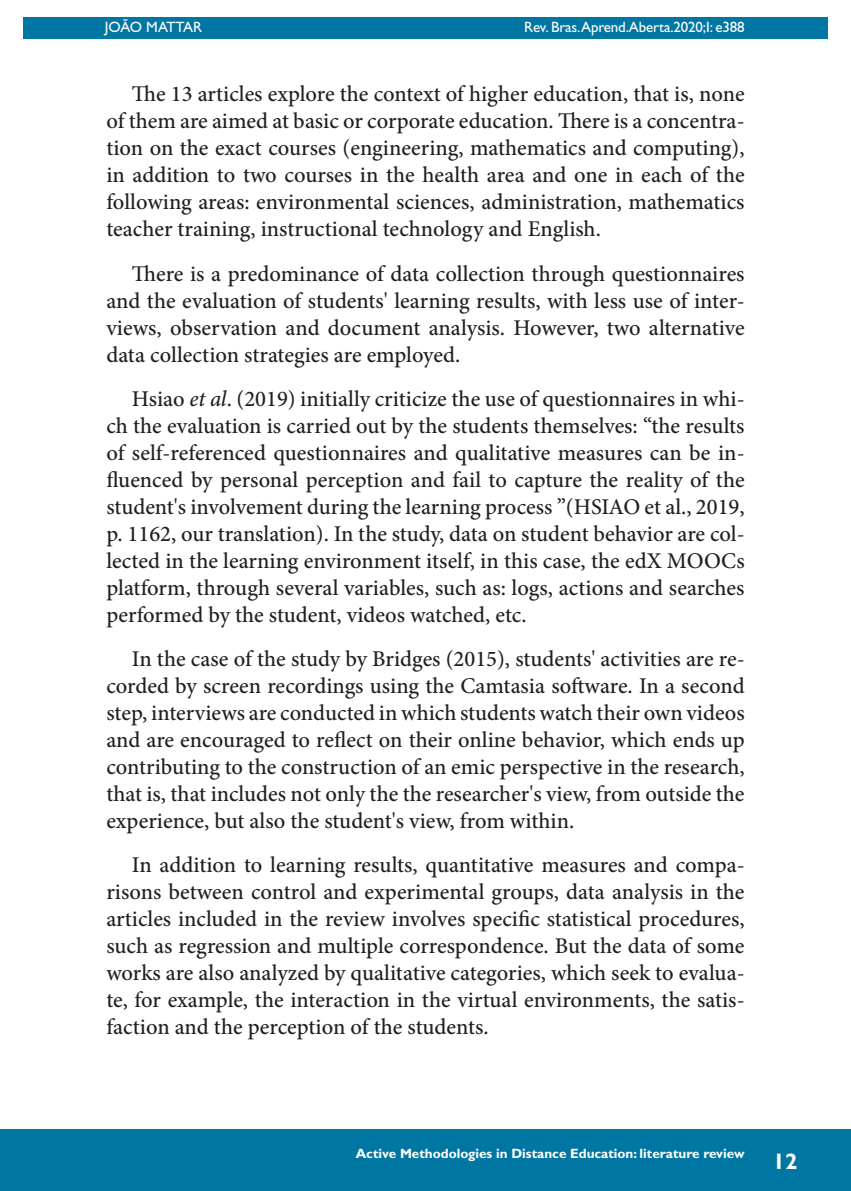
<style>
.page{position:relative;width:851px;height:1191px;background:#fff}
.page>*{position:absolute;margin:0;border:0;box-sizing:border-box;transform-origin:0 0}
.Texto_corrido{font:500 22.5px/27px "Minion Pro";color:#231f20;text-align:justify}
.t1{font:700 22.5px "Gill Sans Std";color:#fff}
.t2{font:15px "Gill Sans Std";letter-spacing:-.01em;color:#fff}
.t3{font:700 13.5px "Gill Sans Std";color:#fff}
.s1{font-style:italic}
</style>
<div class="page">
<hr style="left:104px;top:0;width:1px;height:467px;background:#0076a3">
<div style="left:23px;top:17px;width:804px;height:21px;background:#0076a3"></div>
<div style="left:0;top:1129px;width:850px;height:62px;background:#0076a3"></div>
<p class="t2" style="left:105px;top:18px;width:99px">JOÃO MATTAR</p>
<p class="t2" style="left:524px;top:18px;width:222px">Rev. Bras.Aprend.Aberta.2020;I: e388</p>
<p class="Texto_corrido" style="left:106px;top:81px;width:639px;text-indent:26px">The 13 articles explore the context of higher education, that is, none of them are aimed at basic or corporate education. There is a concentra&shy;tion on the exact courses (engineering, mathematics and computing), in addition to two courses in the health area and one in each of the following areas: environmental sciences, administration, mathematics teacher training, instructional technology and English.</p>
<p class="Texto_corrido" style="left:106px;top:260px;width:639px;text-indent:26px">There is a predominance of data collection through questionnaires and the evaluation of students' learning results, with less use of inter&shy;views, observation and document analysis. However, two alternative data collection strategies are employed.</p>
<p class="Texto_corrido" style="left:106px;top:385px;width:639px;text-indent:26px">Hsiao <span class="s1">et al</span>. (2019) initially criticize the use of questionnaires in whi&shy;ch the evaluation is carried out by the students themselves: “the results of self-referenced questionnaires and qualitative measures can be in&shy;fluenced by personal perception and fail to capture the reality of the student's involvement during the learning process ”(HSIAO et al., 2019, p. 1162, our translation). In the study, data on student behavior are col&shy;lected in the learning environment itself, in this case, the edX MOOCs platform, through several variables, such as: logs, actions and searches performed by the student, videos watched, etc.</p>
<p class="Texto_corrido" style="left:106px;top:645px;width:639px;text-indent:26px">In the case of the study by Bridges (2015), students' activities are re&shy;corded by screen recordings using the Camtasia software. In a second step, interviews are conducted in which students watch their own videos and are encouraged to reflect on their online behavior, which ends up contributing to the construction of an emic perspective in the research, that is, that includes not only the the researcher's view, from outside the experience, but also the student's view, from within.</p>
<p class="Texto_corrido" style="left:106px;top:851px;width:639px;text-indent:26px">In addition to learning results, quantitative measures and compa&shy;risons between control and experimental groups, data analysis in the articles included in the review involves specific statistical procedures, such as regression and multiple correspondence. But the data of some works are also analyzed by qualitative categories, which seek to evalua&shy;te, for example, the interaction in the virtual environments, the satis&shy;faction and the perception of the students.</p>
<p class="t3" style="left:355px;top:1145px;width:390px">Active Methodologies in Distance Education: literature review</p>
<p class="t1" style="left:772px;top:1148px;width:26px">12</p>
</div>
